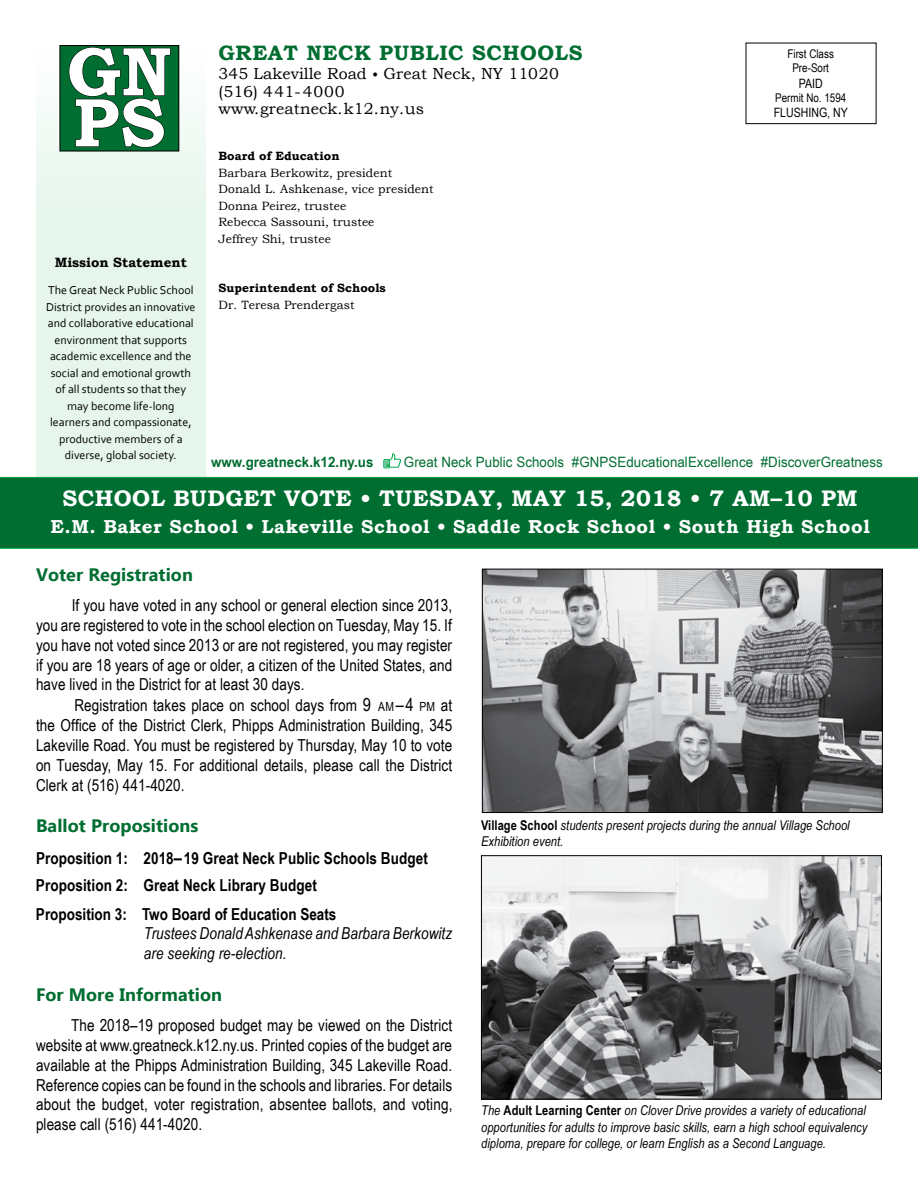
<style>
.page{position:relative;width:918px;height:1188px;background:#fff}
.page>*{position:absolute;margin:0;border:0;box-sizing:border-box;transform-origin:0 0}
.t1{font:700 69px/51px "Bookman Old Style";color:#fff}
.t2{font:700 22.5px "Bookman Old Style";letter-spacing:.02em;color:#fff}
.t3{font:700 20.85px "Bookman Old Style";letter-spacing:.03em;color:#006d31}
.t4{font:700 18.75px "Bookman Old Style";letter-spacing:.03em;color:#fff}
.t5{font:700 18px "Ebrima";letter-spacing:.005em;color:#006d31}
.t6{font:16.5px/19.8px "Arial Narrow";letter-spacing:.005em;color:#000;text-align:justify}
.t7{font:700 16.5px/27px "Arial Narrow";letter-spacing:.005em;color:#000}
.t8{font:italic 16.5px/19.8px "Arial Narrow";letter-spacing:.005em;color:#000}
.t9{font:15.9px/18px "Bookman Old Style";letter-spacing:.005em;color:#000}
.t10{font:14.25px "Arial Narrow";letter-spacing:.005em;color:#006d31;scale:1.14 1}
.t11{font:700 14.25px "Arial Narrow";letter-spacing:.005em;color:#006d31;scale:1.14 1}
.t12{font:italic 13.5px/16.2px "Arial Narrow";letter-spacing:.005em;color:#000}
.t13{font:700 13.5px "Bookman Old Style";color:#000}
.t14{font:12.9px "Arial Narrow";color:#000}
.t15{font:12px/16.5px "Corbel";color:#000;text-align:center}
.t16{font:12px/16.5px "Bookman Old Style";letter-spacing:.005em;color:#000}
.t17{font:700 12px "Bookman Old Style";letter-spacing:.005em;color:#000}
.t18{font:12px/14.4px "Arial Narrow";color:#000;text-align:center}
.s1{font-size:13.5px}
.s2{font-size:18px}
.s3{font-size:12.6px}
.s4{font-weight:700;font-style:normal}
</style>
<div class="page">
<div style="left:746px;top:43px;width:130px;height:81px;border:1px solid #000"></div>
<div style="left:36px;top:45px;width:170px;height:433px;background:#e6f6ed"></div>
<div style="left:60px;top:46px;width:119px;height:105px;background:#006d31"></div>
<svg style="left:68px;top:47px;width:103px;height:101px"></svg>
<div style="left:60px;top:45px;width:119px;height:106px;border:1px solid #000"></div>
<svg style="left:384px;top:453px;width:17px;height:15px"></svg>
<div style="left:0;top:477px;width:918px;height:72px;background:#006d31"></div>
<img style="left:483px;top:857px;width:397px;height:241px">
<div style="left:481px;top:855px;width:401px;height:245px;border:1px solid #000"></div>
<img style="left:484px;top:571px;width:397px;height:240px">
<div style="left:482px;top:569px;width:401px;height:244px;border:1px solid #000"></div>
<h1 class="t1" style="left:67px;top:46px;width:107px">GN<br>PS</h1>
<p class="t3" style="left:219px;top:38px;width:366px">GREAT NECK PUBLIC SCHOOLS</p>
<p class="t9" style="left:219px;top:65px;width:342px">345 Lakeville Road <span class="s1">•</span> Great Neck, NY 11020 (516) 441-4000</p>
<p class="t9" style="left:219px;top:100px;width:207px">www.greatneck.k12.ny.us</p>
<p class="t18" style="left:787px;top:46px;width:48px">First Class<br>Pre-Sort</p>
<p class="t14" style="left:799px;top:74px;width:25px">PAID</p>
<p class="t18" style="left:775px;top:90px;width:73px">Permit No. 1594</p>
<p class="t14" style="left:774px;top:103px;width:76px">FLUSHING, NY</p>
<p class="t17" style="left:219px;top:147px;width:123px">Board of Education</p>
<p class="t16" style="left:219px;top:164px;width:217px">Barbara Berkowitz, president<br>Donald L. Ashkenase, vice president<br>Donna Peirez, trustee<br>Rebecca Sassouni, trustee<br>Jeffrey Shi, trustee</p>
<p class="t17" style="left:219px;top:279px;width:169px">Superintendent of Schools</p>
<p class="t16" style="left:219px;top:296px;width:138px">Dr. Teresa Prendergast</p>
<p class="t13" style="left:55px;top:253px;width:134px">Mission Statement</p>
<p class="t15" style="left:46px;top:282px;width:151px">The Great Neck Public School<br>District provides an innovative and collaborative educational environment that supports academic excellence and the social and emotional growth of all students so that they may become life-long learners and compassionate, productive members of a diverse, global society.</p>
<p class="t11" style="left:211px;top:451px;width:144px">www.greatneck.k12.ny.us</p>
<p class="t10" style="left:404px;top:451px;width:422px">Great Neck Public Schools #GNPSEducationalExcellence #DiscoverGreatness</p>
<h2 class="t2" style="left:62px;top:482px;width:797px">SCHOOL BUDGET VOTE • TUESDAY, MAY 15, 2018 • 7 AM–10 PM</h2>
<p class="t4" style="left:50px;top:513px;width:821px">E.M. Baker School • Lakeville School • Saddle Rock School • South High School</p>
<p class="t5" style="left:36px;top:561px;width:158px">Voter Registration</p>
<p class="t6" style="left:36px;top:595px;width:418px;text-indent:36px">If you have voted in any school or general election since 2013, you are registered to vote in the school election on Tuesday, May 15. If you have not voted since 2013 or are not registered, you may register if you are 18 years of age or older, a citizen of the United States, and have lived in the District for at least 30 days.</p>
<p class="t6" style="left:36px;top:695px;width:418px;text-indent:38px">Registration takes place on school days from <span class="s2">9</span> <span class="s3">AM</span><span class="s2">–4</span> <span class="s3">PM</span> at the Office of the District Clerk, Phipps Administration Building, 345<br>Lakeville Road. You must be registered by Thursday, May 10 to vote on Tuesday, May 15. For additional details, please call the District Clerk at (516) 441-4020.</p>
<p class="t5" style="left:36px;top:812px;width:164px">Ballot Propositions</p>
<p class="t7" style="left:36px;top:844px;width:393px">Proposition 1: 2018<span class="s2">–</span>19 Great Neck Public Schools Budget<br>Proposition 2: Great Neck Library Budget</p>
<p class="t7" style="left:36px;top:899px;width:302px">Proposition 3: Two Board of Education Seats</p>
<p class="t8" style="left:144px;top:923px;width:310px">Trustees Donald Ashkenase and Barbara Berkowitz are seeking re-election.</p>
<p class="t5" style="left:36px;top:981px;width:188px">For More Information</p>
<p class="t6" style="left:36px;top:1015px;width:418px;text-indent:35px">The 2018–19 proposed budget may be viewed on the District website at www.greatneck.k12.ny.us. Printed copies of the budget are available at the Phipps Administration Building, 345 Lakeville Road.<br>Reference copies can be found in the schools and libraries. For details about the budget, voter registration, absentee ballots, and voting, please call (516) 441-4020.</p>
<p class="t12" style="left:481px;top:816px;width:370px"><span class="s4">Village School</span> students present projects during the annual Village School<br>Exhibition event.</p>
<p class="t12" style="left:481px;top:1102px;width:388px;text-align:justify">The <span class="s4">Adult Learning Center</span> on Clover Drive provides a variety of educational opportunities for adults to improve basic skills, earn a high school equivalency diploma, prepare for college, or learn English as a Second Language.</p>
</div>
